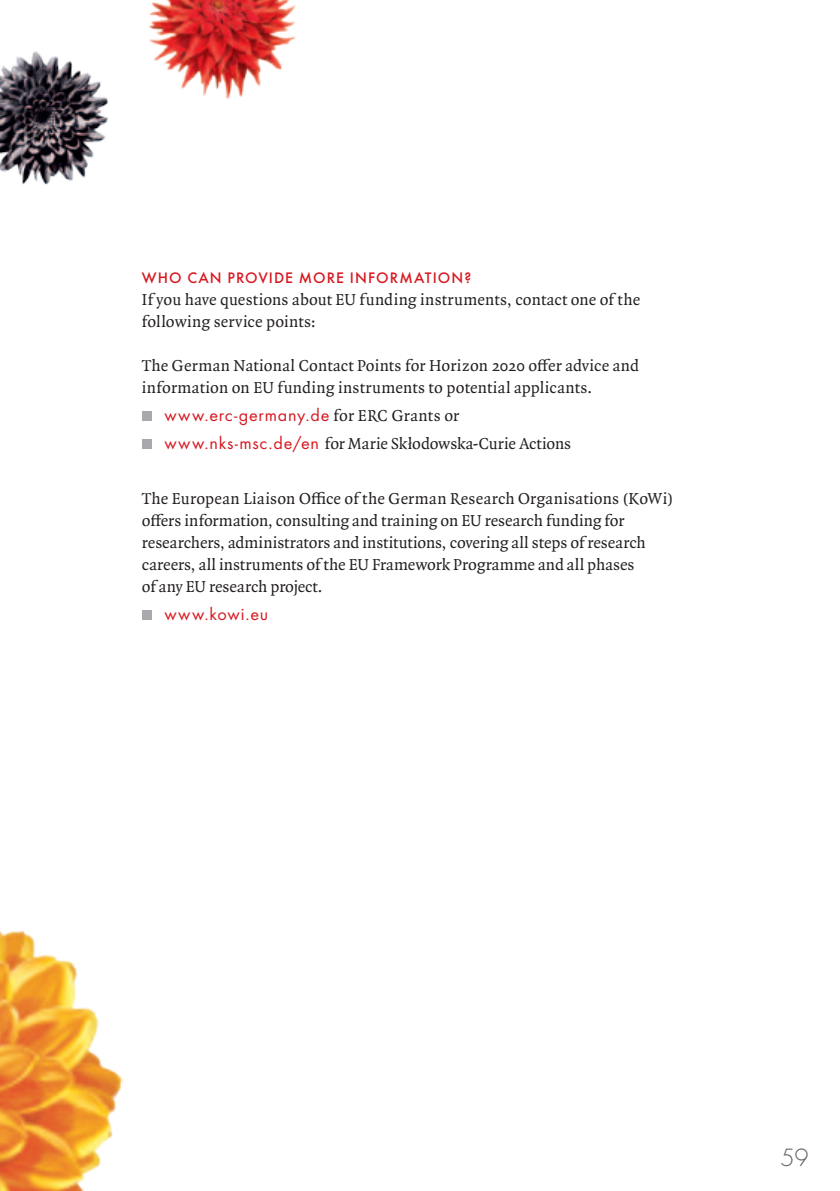
<style>
.page{position:relative;width:840px;height:1191px;background:#fff}
.page>*{position:absolute;margin:0;border:0;box-sizing:border-box;transform-origin:0 0}
.t1{font:300 23px "Futura ND";color:#636366}
.t2{font:17px/22px "Quadraat OT";letter-spacing:.005em;color:#231f20}
.t3{font:16px "Futura ND";letter-spacing:.05em;color:#d7171f}
.t4{font:500 14px "Futura ND";letter-spacing:.075em;color:#d7171f}
.s1{font-family:"Quadraat OT";font-size:17px;color:#231f20}
.s2{font-family:"Futura ND";font-size:16px;color:#d7171f}
</style>
<div class="page">
<img style="left:0;top:930px;width:123px;height:261px">
<div style="left:142px;top:411px;width:9px;height:10px;background:#a8a9ad"></div>
<div style="left:142px;top:439px;width:9px;height:9px;background:#a8a9ad"></div>
<div style="left:142px;top:610px;width:9px;height:9px;background:#a8a9ad"></div>
<img style="left:0;top:51px;width:109px;height:134px">
<img style="left:149px;top:0;width:147px;height:99px">
<h4 class="t4" style="left:142px;top:269px;width:331px">WHO CAN PROVIDE MORE INFORMATION?</h4>
<p class="t2" style="left:142px;top:289px;width:499px">If you have questions about EU funding instruments, contact one of the following service points:</p>
<p class="t2" style="left:142px;top:355px;width:498px">The German National Contact Points for Horizon 2020 offer advice and information on EU funding instruments to potential applicants.</p>
<p class="t3" style="left:164px;top:403px;width:296px">www.erc-germany.de <span class="s1">for ERC Grants or</span></p>
<p class="t2" style="left:164px;top:432px;width:408px"><span class="s2">www.nks-msc.de/en</span> for Marie Skłodowska-Curie Actions</p>
<p class="t2" style="left:142px;top:488px;width:532px">The European Liaison Office of the German Research Organisations (KoWi) offers information, consulting and training on EU research funding for researchers, administrators and institutions, covering all steps of research careers, all instruments of the EU Framework Programme and all phases<br>of any EU research project.</p>
<p class="t3" style="left:164px;top:602px;width:105px">www.kowi.eu</p>
<h1 class="t1" style="left:779px;top:1143px;width:30px">59</h1>
</div>
